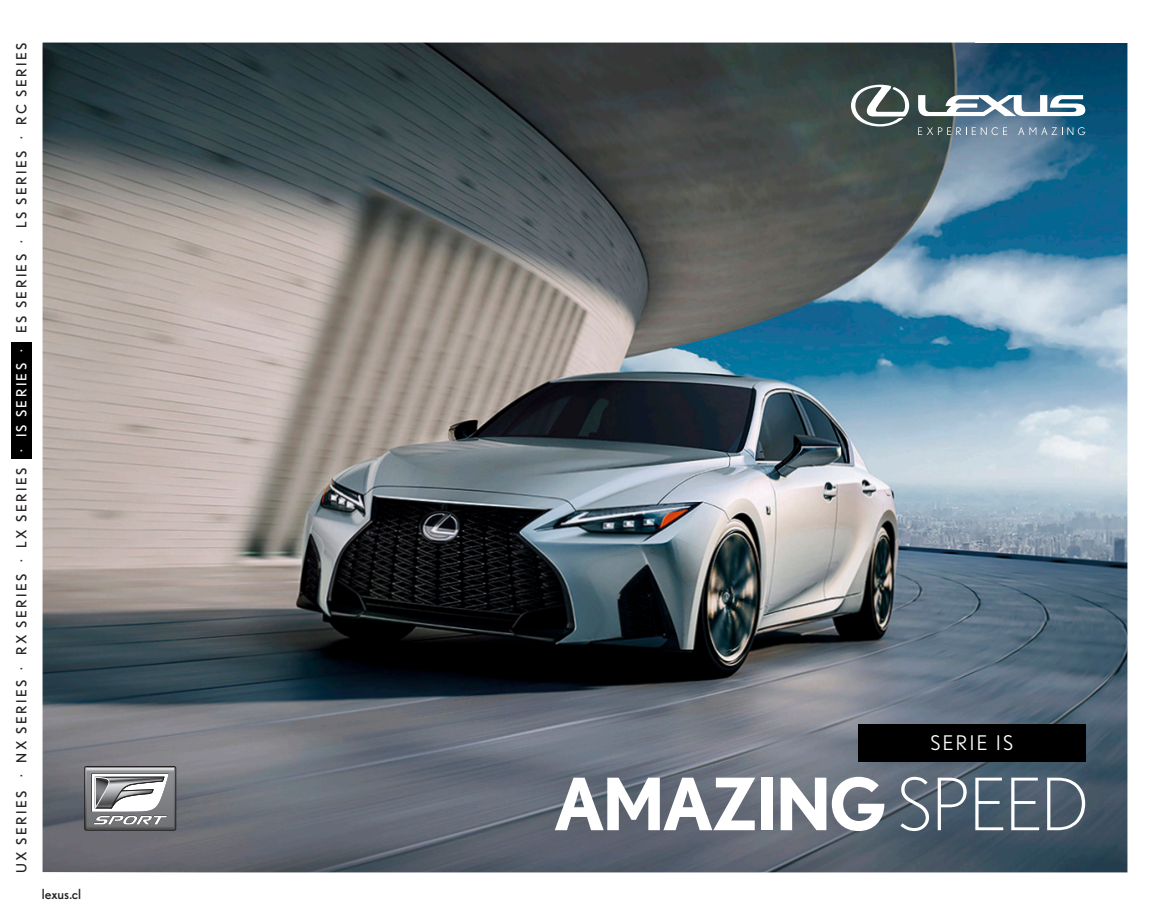
<style>
.page{position:relative;width:1170px;height:915px;background:#fff}
.page>*{position:absolute;margin:0;border:0;box-sizing:border-box;transform-origin:0 0}
.t1{font:700 71.85px "Nobel";letter-spacing:-.04em;color:#fff}
.t2{font:20.1px "Nobel";letter-spacing:.12em;color:#fff}
.t3{font:13.95px "Nobel";letter-spacing:.175em;color:#231f20}
.s1{color:#fff}
.s2{font-weight:300}
</style>
<div class="page">
<div style="left:11px;top:342px;width:21px;height:116px;background:#000"></div>
<img style="left:43px;top:43px;width:1084px;height:829px">
<div style="left:858px;top:724px;width:227px;height:37px;background:#000"></div>
<svg style="left:918px;top:95px;width:167px;height:21px"></svg>
<svg style="left:850px;top:85px;width:59px;height:41px"></svg>
<svg style="left:918px;top:127px;width:89px;height:8px"></svg>
<svg style="left:1018px;top:127px;width:67px;height:8px"></svg>
<svg style="left:85px;top:766px;width:91px;height:64px"></svg>
<p class="t3" style="left:13px;top:873px;width:831px;rotate:-90deg">UX SERIES · NX SERIES · RX SERIES · LX SERIES <span class="s1">· IS SERIES ·</span> ES SERIES · LS SERIES · RC SERIES</p>
<p class="t3" style="left:42px;top:885px;width:41px">lexus.cl</p>
<p class="t2" style="left:930px;top:731px;width:84px">SERIE IS</p>
<p class="t1" style="left:553px;top:761px;width:536px">AMAZING <span class="s2">SPEED</span></p>
</div>
